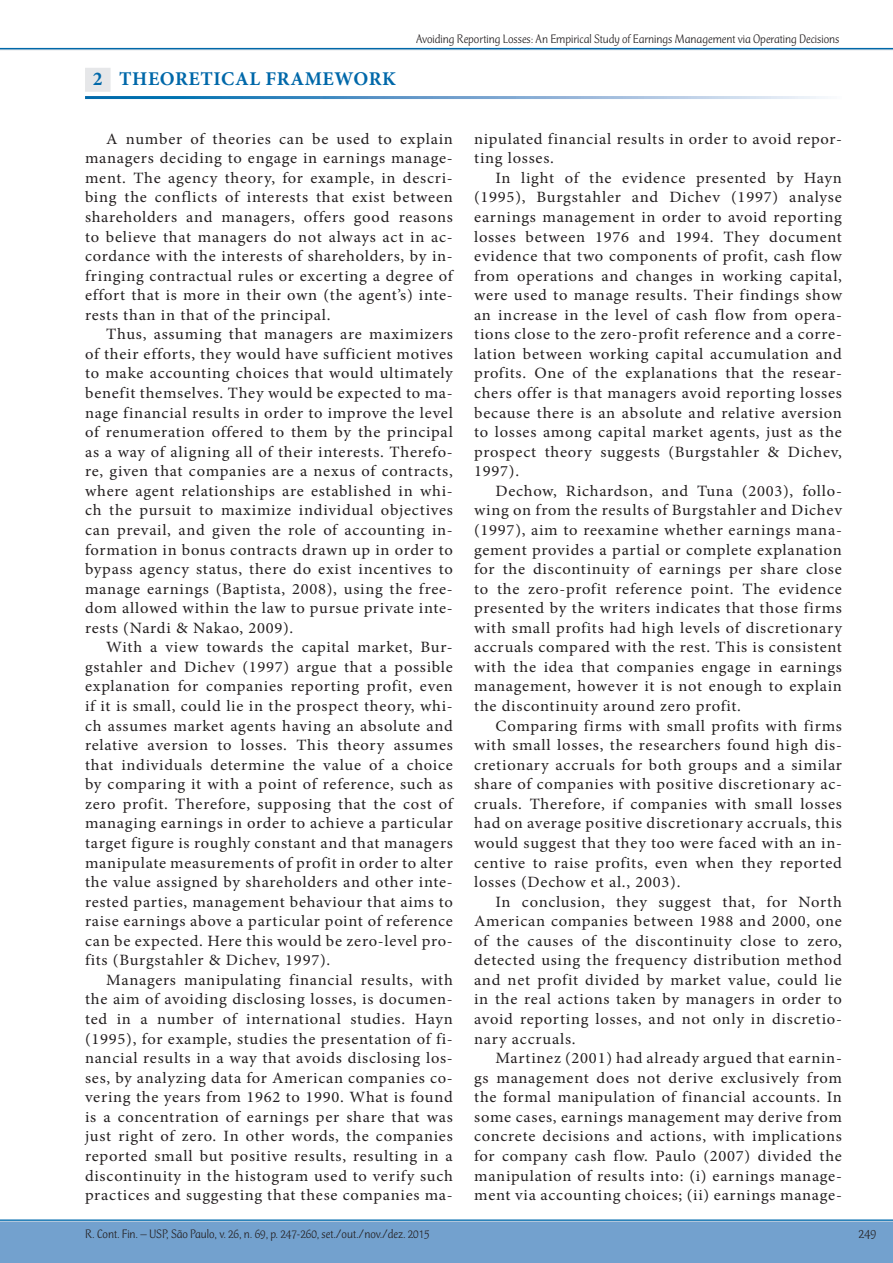
<style>
.page{position:relative;width:893px;height:1263px;background:#fff}
.page>*{position:absolute;margin:0;border:0;box-sizing:border-box;transform-origin:0 0}
._02-Sub-Peso_1{font:700 19.5px "Minion Pro";letter-spacing:.03em;color:#0068a9}
._02-Text-miolo{font:15.75px/19.5px "Minion Pro";letter-spacing:.045em;color:#231f20;text-align:justify;scale:1.05 1}
.t1{font:300 13.5px "CT Mercurius Std";color:#231f20}
._00-Pag-Mestra_-_Dir{font:300 12.75px "CT Mercurius Std";color:#231f20}
</style>
<div class="page">
<hr style="left:0;top:49px;width:893px;height:1px;background:#e6e7e9">
<hr style="left:0;top:48px;width:893px;height:1px;background:#0068a9">
<div style="left:0;top:1221px;width:893px;height:42px;background:#73a1ce"></div>
<hr style="left:0;top:1219px;width:893px;height:2px;background:#1c7bb7">
<div style="left:85px;top:68px;width:26px;height:24px;background:#e6e7e9"></div>
<p class="_02-Sub-Peso_1" style="left:93px;top:65px;width:305px">2 THEORETICAL FRAMEWORK</p>
<p class="_00-Pag-Mestra_-_Dir" style="left:416px;top:32px;width:425px">Avoiding Reporting Losses: An Empirical Study of Earnings Management via Operating Decisions</p>
<p class="_02-Text-miolo" style="left:85px;top:129px;width:352px;text-indent:21px">A number of theories can be used to explain managers deciding to engage in earnings manage&shy;ment. The agency theory, for example, in descri&shy;bing the conflicts of interests that exist between shareholders and managers, offers good reasons to believe that managers do not always act in ac&shy;cordance with the interests of shareholders, by in&shy;fringing contractual rules or excerting a degree of effort that is more in their own (the agent’s) inte&shy;rests than in that of the principal.</p>
<p class="_02-Text-miolo" style="left:85px;top:325px;width:352px;text-indent:21px">Thus, assuming that managers are maximizers of their efforts, they would have sufficient motives to make accounting choices that would ultimately benefit themselves. They would be expected to ma&shy;nage financial results in order to improve the level of renumeration offered to them by the principal as a way of aligning all of their interests. Therefo&shy;re, given that companies are a nexus of contracts, where agent relationships are established in whi&shy;ch the pursuit to maximize individual objectives can prevail, and given the role of accounting in&shy;formation in bonus contracts drawn up in order to bypass agency status, there do exist incentives to manage earnings (Baptista, 2008), using the free&shy;dom allowed within the law to pursue private inte&shy;rests (Nardi &amp; Nakao, 2009).</p>
<p class="_02-Text-miolo" style="left:85px;top:638px;width:352px;text-indent:21px">With a view towards the capital market, Bur&shy;gstahler and Dichev (1997) argue that a possible explanation for companies reporting profit, even if it is small, could lie in the prospect theory, whi&shy;ch assumes market agents having an absolute and relative aversion to losses. This theory assumes that individuals determine the value of a choice by comparing it with a point of reference, such as zero profit. Therefore, supposing that the cost of managing earnings in order to achieve a particular target figure is roughly constant and that managers manipulate measurements of profit in order to alter the value assigned by shareholders and other inte&shy;rested parties, management behaviour that aims to raise earnings above a particular point of reference can be expected. Here this would be zero-level pro&shy;fits (Burgstahler &amp; Dichev, 1997).</p>
<p class="_02-Text-miolo" style="left:85px;top:970px;width:352px;text-indent:21px">Managers manipulating financial results, with the aim of avoiding disclosing losses, is documen&shy;ted in a number of international studies. Hayn (1995), for example, studies the presentation of fi&shy;nancial results in a way that avoids disclosing los&shy;ses, by analyzing data for American companies co&shy;vering the years from 1962 to 1990. What is found is a concentration of earnings per share that was just right of zero. In other words, the companies reported small but positive results, resulting in a discontinuity in the histogram used to verify such practices and suggesting that these companies ma-</p>
<p class="_02-Text-miolo" style="left:474px;top:129px;width:352px">nipulated financial results in order to avoid repor&shy;ting losses.</p>
<p class="_02-Text-miolo" style="left:474px;top:168px;width:352px;text-indent:21px">In light of the evidence presented by Hayn (1995), Burgstahler and Dichev (1997) analyse earnings management in order to avoid reporting losses between 1976 and 1994. They document evidence that two components of profit, cash flow from operations and changes in working capital, were used to manage results. Their findings show an increase in the level of cash flow from opera&shy;tions close to the zero-profit reference and a corre&shy;lation between working capital accumulation and profits. One of the explanations that the resear&shy;chers offer is that managers avoid reporting losses because there is an absolute and relative aversion to losses among capital market agents, just as the prospect theory suggests (Burgstahler &amp; Dichev, 1997).</p>
<p class="_02-Text-miolo" style="left:474px;top:481px;width:352px;text-indent:21px">Dechow, Richardson, and Tuna (2003), follo&shy;wing on from the results of Burgstahler and Dichev (1997), aim to reexamine whether earnings mana&shy;gement provides a partial or complete explanation for the discontinuity of earnings per share close to the zero-profit reference point. The evidence presented by the writers indicates that those firms with small profits had high levels of discretionary accruals compared with the rest. This is consistent with the idea that companies engage in earnings management, however it is not enough to explain the discontinuity around zero profit.</p>
<p class="_02-Text-miolo" style="left:474px;top:716px;width:352px;text-indent:21px">Comparing firms with small profits with firms with small losses, the researchers found high dis&shy;cretionary accruals for both groups and a similar share of companies with positive discretionary ac&shy;cruals. Therefore, if companies with small losses had on average positive discretionary accruals, this would suggest that they too were faced with an in&shy;centive to raise profits, even when they reported losses (Dechow et al., 2003).</p>
<p class="_02-Text-miolo" style="left:474px;top:892px;width:352px;text-indent:21px">In conclusion, they suggest that, for North American companies between 1988 and 2000, one of the causes of the discontinuity close to zero, detected using the frequency distribution method and net profit divided by market value, could lie in the real actions taken by managers in order to avoid reporting losses, and not only in discretio&shy;nary accruals.</p>
<p class="_02-Text-miolo" style="left:474px;top:1048px;width:352px;text-indent:21px">Martinez (2001) had already argued that earnin&shy;gs management does not derive exclusively from the formal manipulation of financial accounts. In some cases, earnings management may derive from concrete decisions and actions, with implications for company cash flow. Paulo (2007) divided the manipulation of results into: (i) earnings manage&shy;ment via accounting choices; (ii) earnings manage-</p>
<p class="_00-Pag-Mestra_-_Dir" style="left:85px;top:1227px;width:346px">R. Cont. Fin. – USP, São Paulo, v. 26, n. 69, p. 247-260, set./out./nov./dez. 2015</p>
<p class="t1" style="left:858px;top:1227px;width:19px">249</p>
</div>
